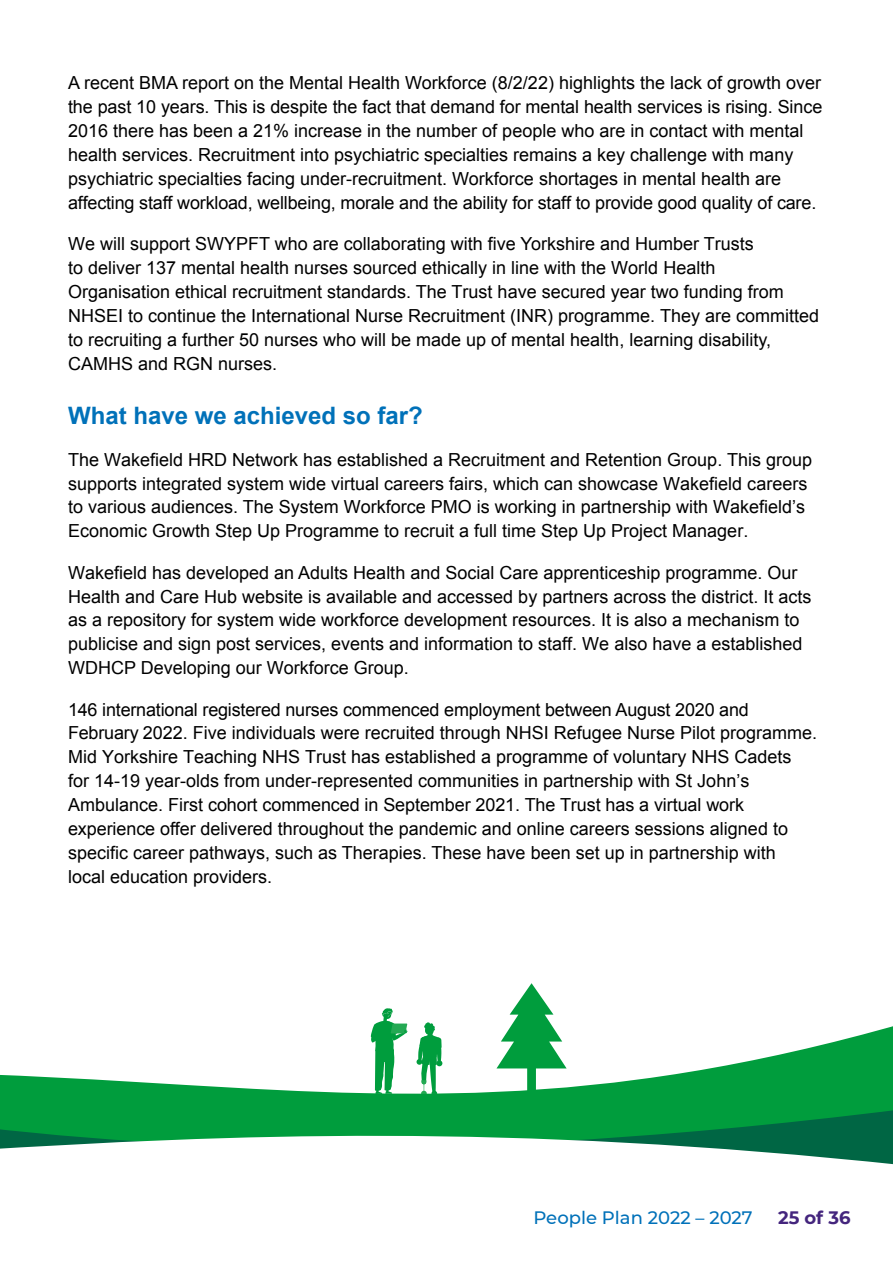
<style>
.page{position:relative;width:893px;height:1263px;background:#fff}
.page>*{position:absolute;margin:0;border:0;box-sizing:border-box;transform-origin:0 0}
.t1{font:700 24px "Arial";color:#0071b9}
.t2{font:18px/24px "Arial";color:#000}
.t3{font:500 18px "Montserrat";color:#0071b9}
.t4{font:700 18px "Montserrat";color:#44257d}
</style>
<div class="page">
<svg style="left:1px;top:1008px;width:892px;height:71px"></svg>
<svg style="left:1px;top:1079px;width:892px;height:86px;fill:#009d3d"></svg>
<svg style="left:496px;top:983px;width:71px;height:111px"></svg>
<svg style="left:0;top:1075px;width:1px;height:74px"></svg>
<p class="t2" style="left:68px;top:71px;width:756px">A recent BMA report on the Mental Health Workforce (8/2/22) highlights the lack of growth over the past 10 years. This is despite the fact that demand for mental health services is rising. Since 2016 there has been a 21% increase in the number of people who are in contact with mental health services. Recruitment into psychiatric specialties remains a key challenge with many psychiatric specialties facing under-recruitment. Workforce shortages in mental health are affecting staff workload, wellbeing, morale and the ability for staff to provide good quality of care.</p>
<p class="t2" style="left:68px;top:232px;width:753px">We will support SWYPFT who are collaborating with five Yorkshire and Humber Trusts<br>to deliver 137 mental health nurses sourced ethically in line with the World Health Organisation ethical recruitment standards. The Trust have secured year two funding from NHSEI to continue the International Nurse Recruitment (INR) programme. They are committed to recruiting a further 50 nurses who will be made up of mental health, learning disability, CAMHS and RGN nurses.</p>
<p class="t1" style="left:68px;top:400px;width:356px">What have we achieved so far?</p>
<p class="t2" style="left:68px;top:447px;width:746px">The Wakefield HRD Network has established a Recruitment and Retention Group. This group supports integrated system wide virtual careers fairs, which can showcase Wakefield careers to various audiences. The System Workforce PMO is working in partnership with Wakefield’s Economic Growth Step Up Programme to recruit a full time Step Up Project Manager.</p>
<p class="t2" style="left:68px;top:560px;width:745px">Wakefield has developed an Adults Health and Social Care apprenticeship programme. Our Health and Care Hub website is available and accessed by partners across the district. It acts as a repository for system wide workforce development resources. It is also a mechanism to publicise and sign post services, events and information to staff. We also have a established WDHCP Developing our Workforce Group.</p>
<p class="t2" style="left:68px;top:697px;width:750px">146 international registered nurses commenced employment between August 2020 and February 2022. Five individuals were recruited through NHSI Refugee Nurse Pilot programme.<br>Mid Yorkshire Teaching NHS Trust has established a programme of voluntary NHS Cadets<br>for 14-19 year-olds from under-represented communities in partnership with St John’s Ambulance. First cohort commenced in September 2021. The Trust has a virtual work experience offer delivered throughout the pandemic and online careers sessions aligned to specific career pathways, such as Therapies. These have been set up in partnership with local education providers.</p>
<p class="t3" style="left:533px;top:1204px;width:221px">People Plan 2022 – 2027</p>
<p class="t4" style="left:778px;top:1204px;width:74px">25 of 36</p>
</div>
